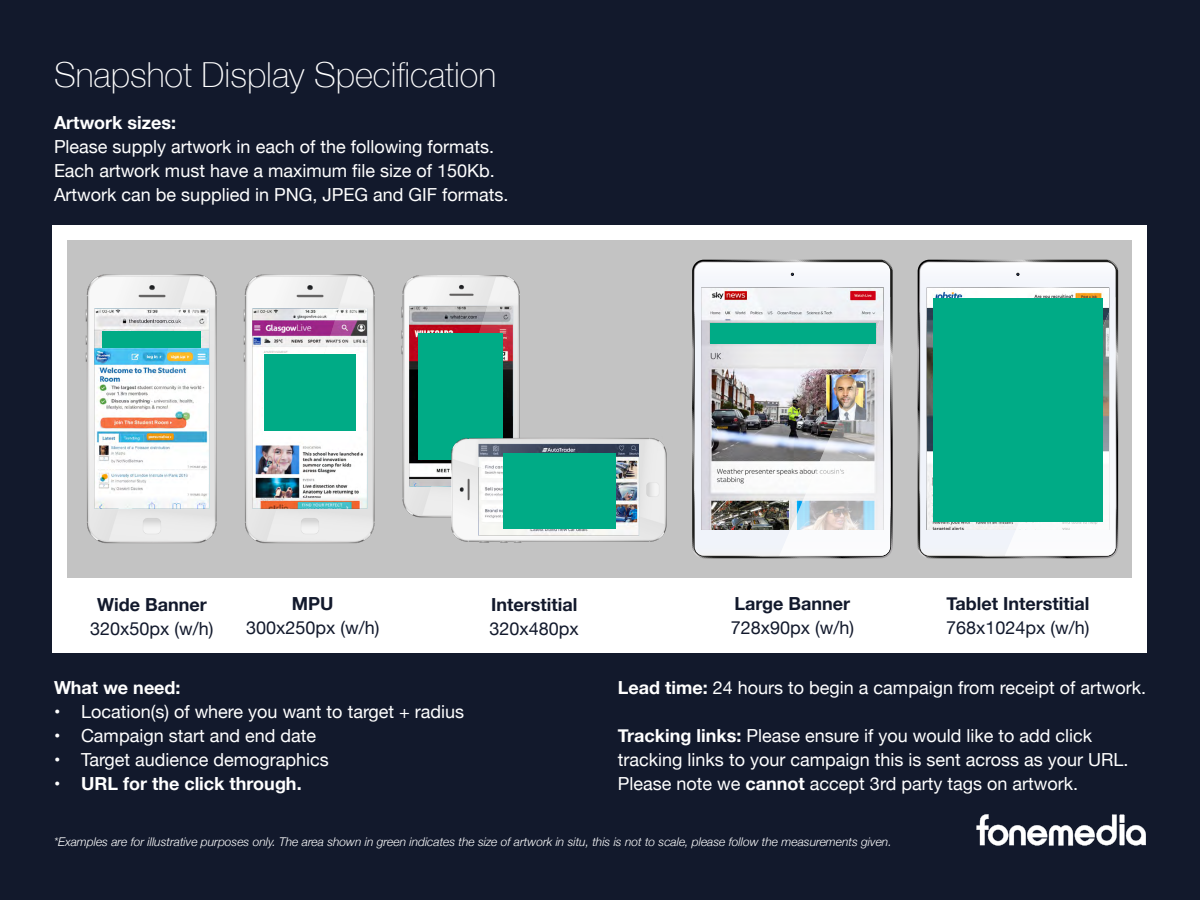
<style>
.page{position:relative;width:1200px;height:900px;background:#12192c}
.page>*{position:absolute;margin:0;border:0;box-sizing:border-box;transform-origin:0 0}
.t1{font:100 34.5px "Helvetica Neue";color:#fff}
.t2{font:18px/24px "Helvetica Neue";color:#fff}
.t3{font:18px "Helvetica Neue";color:#12192c}
.t4{font:700 18px "Helvetica Neue";color:#12192c}
.t5{font:700 18px "Helvetica Neue";color:#fff}
.t6{font:italic 300 12px "Helvetica Neue";color:#fff}
.s1{font-weight:700}
</style>
<div class="page">
<svg style="left:976px;top:814px;width:170px;height:32px"></svg>
<div style="left:52px;top:225px;width:1096px;height:427px;background:#fff"></div>
<div style="left:67px;top:240px;width:1065px;height:338px;background:#c3c3c3"></div>
<img style="left:86px;top:274px;width:131px;height:270px">
<div style="left:102px;top:331px;width:99px;height:17px;background:#00ab86"></div>
<img style="left:243px;top:274px;width:132px;height:270px">
<div style="left:264px;top:354px;width:92px;height:76px;background:#00ab86"></div>
<img style="left:401px;top:275px;width:119px;height:243px">
<div style="left:418px;top:334px;width:85px;height:126px;background:#00ab86"></div>
<img style="left:452px;top:437px;width:215px;height:106px">
<div style="left:503px;top:453px;width:113px;height:75px;background:#00ab86"></div>
<svg style="left:692px;top:260px;width:201px;height:298px"></svg>
<img style="left:695px;top:262px;width:195px;height:294px">
<img style="left:779px;top:297px;width:111px;height:259px">
<div style="left:710px;top:323px;width:166px;height:21px;background:#00ab86"></div>
<svg style="left:918px;top:260px;width:200px;height:298px"></svg>
<svg style="left:920px;top:262px;width:196px;height:294px"></svg>
<svg style="left:1005px;top:297px;width:111px;height:259px"></svg>
<div style="left:933px;top:298px;width:170px;height:224px;background:#00ab86"></div>
<h1 class="t1" style="left:54px;top:49px;width:444px">Snapshot Display Specification</h1>
<p class="t5" style="left:54px;top:109px;width:124px">Artwork sizes:</p>
<p class="t2" style="left:54px;top:136px;width:456px">Please supply artwork in each of the following formats.<br>Each artwork must have a maximum file size of 150Kb.<br>Artwork can be supplied in PNG, JPEG and GIF formats.</p>
<p class="t4" style="left:97px;top:590px;width:111px">Wide Banner</p>
<p class="t3" style="left:90px;top:615px;width:125px">320x50px (w/h)</p>
<p class="t4" style="left:292px;top:590px;width:43px">MPU</p>
<p class="t3" style="left:246px;top:615px;width:135px">300x250px (w/h)</p>
<p class="t5" style="left:54px;top:674px;width:128px">What we need:</p>
<p class="t2" style="left:54px;top:701px;width:412px">• Location(s) of where you want to target + radius</p>
<p class="t2" style="left:54px;top:725px;width:264px">• Campaign start and end date</p>
<p class="t2" style="left:54px;top:749px;width:276px">• Target audience demographics</p>
<p class="t5" style="left:54px;top:770px;width:249px">• URL for the click through.</p>
<p class="t4" style="left:491px;top:590px;width:88px">Interstitial</p>
<p class="t3" style="left:490px;top:615px;width:91px">320x480px</p>
<p class="t4" style="left:735px;top:590px;width:117px">Large Banner</p>
<p class="t3" style="left:731px;top:615px;width:125px">728x90px (w/h)</p>
<p class="t4" style="left:946px;top:590px;width:144px">Tablet Interstitial</p>
<p class="t3" style="left:946px;top:615px;width:145px">768x1024px (w/h)</p>
<p class="t2" style="left:618px;top:677px;width:530px"><span class="s1">Lead time:</span> 24 hours to begin a campaign from receipt of artwork.</p>
<p class="t2" style="left:618px;top:725px;width:512px"><span class="s1">Tracking links:</span> Please ensure if you would like to add click tracking links to your campaign this is sent across as your URL.<br>Please note we <span class="s1">cannot</span> accept 3rd party tags on artwork.</p>
<p class="t6" style="left:54px;top:832px;width:839px">*Examples are for illustrative purposes only. The area shown in green indicates the size of artwork in situ, this is not to scale, please follow the measurements given.</p>
</div>
